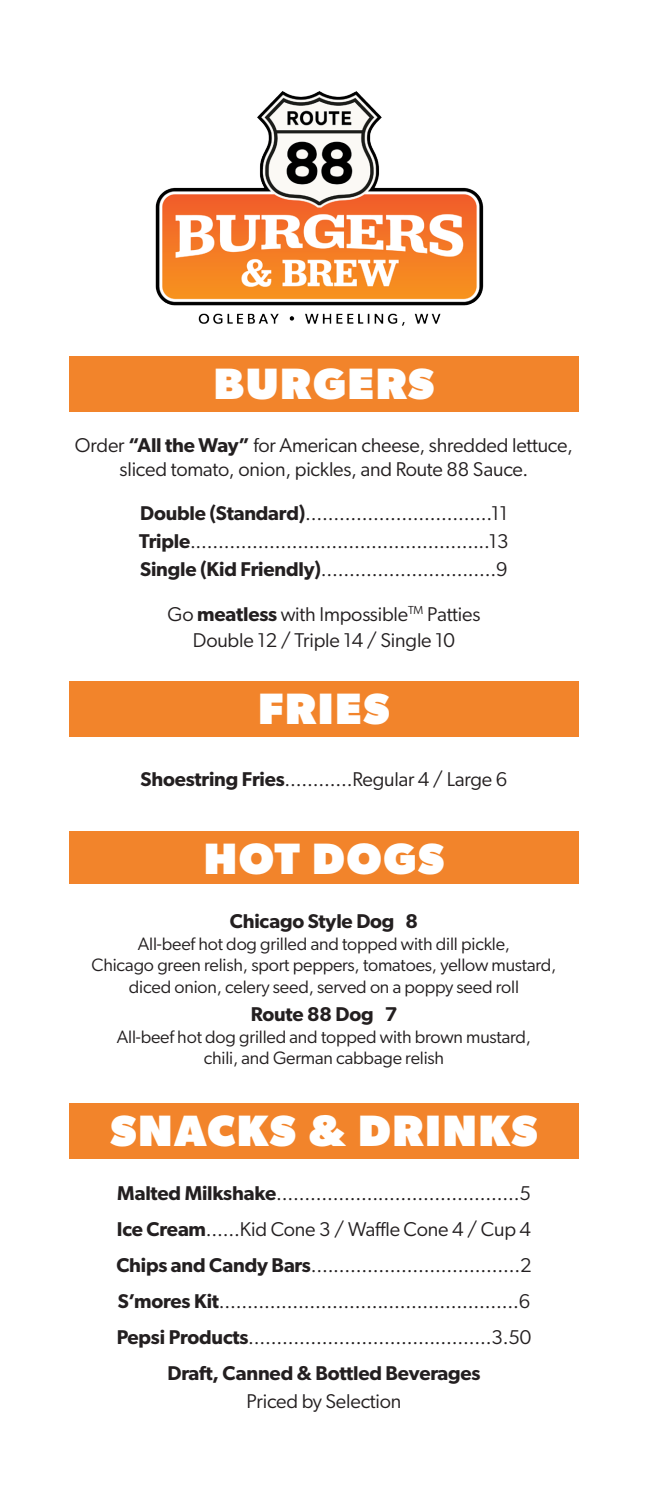
<style>
.page{position:relative;width:648px;height:1512px;background:#fff}
.page>*{position:absolute;margin:0;border:0;box-sizing:border-box;transform-origin:0 0}
.t1{font:800 44px "Gibson";letter-spacing:.05em;color:#fff}
.t2{font:20px/24px "Gibson";letter-spacing:-.01em;color:#231f20;text-align:center}
.t3{font:600 20px "Gibson";letter-spacing:-.01em;color:#231f20}
.t4{font:18px/21.6px "Gibson";letter-spacing:-.01em;color:#231f20;text-align:center}
.s1{font-weight:600}
</style>
<div class="page">
<img style="left:155px;top:91px;width:329px;height:235px">
<div style="left:69px;top:356px;width:510px;height:56px;background:#f2842b"></div>
<div style="left:69px;top:681px;width:510px;height:56px;background:#f2842b"></div>
<div style="left:69px;top:832px;width:510px;height:52px;background:#f2842b"></div>
<div style="left:69px;top:1103px;width:510px;height:56px;background:#f2842b"></div>
<p class="t1" style="left:214px;top:358px;width:221px">BURGERS</p>
<p class="t2" style="left:75px;top:433px;width:500px">Order <span class="s1">“All the Way”</span> for American cheese, shredded lettuce, sliced tomato, onion, pickles, and Route 88 Sauce.</p>
<p class="t2" style="left:140px;top:500px;width:369px"><span class="s1">Double (Standard)</span>.................................11</p>
<p class="t2" style="left:139px;top:528px;width:371px"><span class="s1">Triple</span>.....................................................13</p>
<p class="t2" style="left:140px;top:556px;width:369px"><span class="s1">Single (Kid Friendly)</span>...............................9</p>
<p class="t2" style="left:168px;top:602px;width:314px">Go <span class="s1">meatless</span> with Impossible<sup>TM</sup> Patties</p>
<p class="t2" style="left:193px;top:628px;width:264px">Double 12 / Triple 14 / Single 10</p>
<p class="t1" style="left:259px;top:683px;width:132px">FRIES</p>
<p class="t2" style="left:141px;top:766px;width:368px"><span class="s1">Shoestring Fries</span>............Regular 4 / Large 6</p>
<p class="t1" style="left:204px;top:832px;width:241px">HOT DOGS</p>
<p class="t1" style="left:259px;top:832px;width:132px">FRIES</p>
<p class="t3" style="left:230px;top:909px;width:190px">Chicago Style Dog 8</p>
<p class="t4" style="left:138px;top:932px;width:374px">All-beef hot dog grilled and topped with dill pickle,</p>
<p class="t4" style="left:91px;top:954px;width:467px">Chicago green relish, sport peppers, tomatoes, yellow mustard, diced onion, celery seed, served on a poppy seed roll</p>
<p class="t3" style="left:251px;top:1002px;width:148px">Route 88 Dog 7</p>
<p class="t4" style="left:117px;top:1025px;width:416px">All-beef hot dog grilled and topped with brown mustard,</p>
<p class="t4" style="left:204px;top:1047px;width:242px">chili, and German cabbage relish</p>
<p class="t1" style="left:111px;top:1105px;width:428px">SNACKS &amp; DRINKS</p>
<p class="t1" style="left:259px;top:1105px;width:132px">FRIES</p>
<p class="t2" style="left:117px;top:1180px;width:415px"><span class="s1">Malted Milkshake</span>...........................................5</p>
<p class="t2" style="left:117px;top:1216px;width:416px"><span class="s1">Ice Cream</span>......Kid Cone 3 / Waffle Cone 4 / Cup 4</p>
<p class="t2" style="left:116px;top:1252px;width:417px"><span class="s1">Chips and Candy Bars</span>.....................................2</p>
<p class="t2" style="left:118px;top:1288px;width:414px"><span class="s1">S’mores Kit</span>.....................................................6</p>
<p class="t2" style="left:117px;top:1324px;width:416px"><span class="s1">Pepsi Products</span>...........................................3.50</p>
<p class="t3" style="left:167px;top:1361px;width:315px">Draft, Canned &amp; Bottled Beverages</p>
<p class="t2" style="left:247px;top:1388px;width:156px">Priced by Selection</p>
</div>
